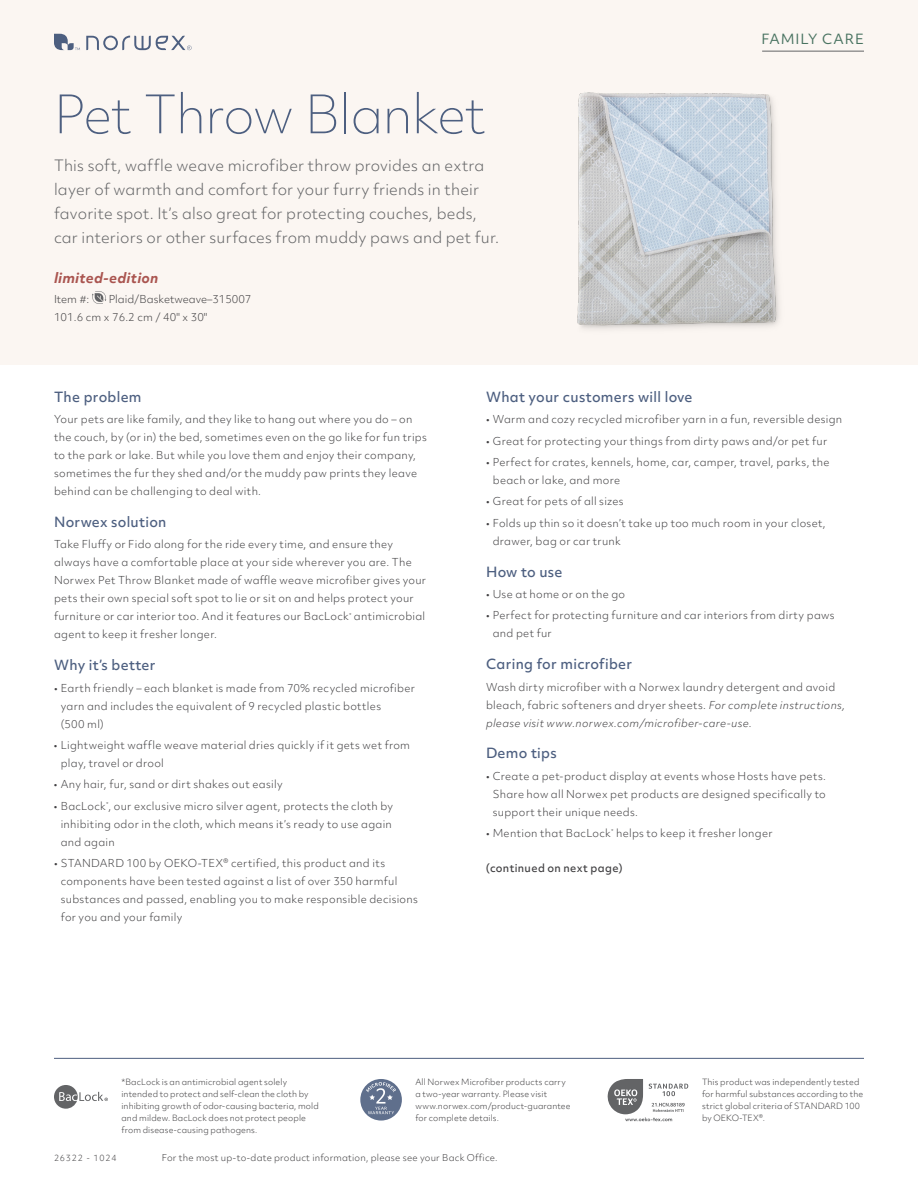
<style>
.page{position:relative;width:918px;height:1188px;background:#fff}
.page>*{position:absolute;margin:0;border:0;box-sizing:border-box;transform-origin:0 0}
.t1{font:100 51px "Objektiv Mk 2";letter-spacing:-.02em;color:#4d5f80}
.t2{font:300 15px/24px "Objektiv Mk 2";letter-spacing:.015em;color:#636466}
.t3{font:500 13.5px "Objektiv Mk 2";letter-spacing:.02em;color:#4d5f80}
.t4{font:italic 700 13.5px "Objektiv Mk 2";letter-spacing:.02em;color:#aa5550}
.t5{font:13.5px "Objektiv Mk 2";letter-spacing:.065em;color:#497361}
.t6{font:300 10.5px/18px "Objektiv Mk 2";letter-spacing:.03em;color:#414042}
.t7{font:300 10.5px/18px "Objektiv Mk 2";color:#414042}
.t8{font:500 10.5px "Objektiv Mk 2";letter-spacing:.035em;color:#414042}
.t9{font:300 9px "Objektiv Mk 2";letter-spacing:.02em;color:#414042}
.t10{font:300 8.25px/12px "Objektiv Mk 2";letter-spacing:.015em;color:#414042}
.t11{font:300 8.25px "Objektiv Mk 2";letter-spacing:.1em;color:#414042}
.s1{font-style:italic}
</style>
<div class="page">
<div style="left:0;top:0;width:918px;height:364px;background:#fbf6f2"></div>
<img style="left:577px;top:92px;width:202px;height:237px">
<svg style="left:86px;top:36px;width:106px;height:14px"></svg>
<svg style="left:54px;top:34px;width:26px;height:16px"></svg>
<hr style="left:54px;top:1058px;width:810px;height:1px;background:#4d5f80">
<svg style="left:92px;top:291px;width:14px;height:13px"></svg>
<hr style="left:762px;top:51px;width:102px;height:1px;background:#636466">
<svg style="left:360px;top:1079px;width:42px;height:42px"></svg>
<svg style="left:366px;top:1082px;width:30px;height:32px"></svg>
<svg style="left:607px;top:1079px;width:81px;height:42px"></svg>
<svg style="left:54px;top:1085px;width:54px;height:24px"></svg>
<h1 class="t1" style="left:54px;top:79px;width:434px">Pet Throw Blanket</h1>
<p class="t2" style="left:54px;top:153px;width:447px">This soft, waffle weave microfiber throw provides an extra layer of warmth and comfort for your furry friends in their favorite spot. It’s also great for protecting couches, beds, car interiors or other surfaces from muddy paws and pet fur.</p>
<p class="t4" style="left:54px;top:269px;width:106px">limited-edition</p>
<p class="t6" style="left:54px;top:290px;width:37px">Item #:</p>
<p class="t7" style="left:54px;top:290px;width:199px;text-indent:55px">Plaid/Basketweave–315007<br>101.6 cm x 76.2 cm / 40" x 30"</p>
<p class="t5" style="left:761px;top:30px;width:104px">FAMILY CARE</p>
<p class="t3" style="left:54px;top:387px;width:89px">The problem</p>
<p class="t6" style="left:54px;top:410px;width:374px">Your pets are like family, and they like to hang out where you do – on the couch, by (or in) the bed, sometimes even on the go like for fun trips to the park or lake. But while you love them and enjoy their company, sometimes the fur they shed and/or the muddy paw prints they leave behind can be challenging to deal with.</p>
<p class="t3" style="left:54px;top:513px;width:114px">Norwex solution</p>
<p class="t6" style="left:54px;top:535px;width:374px">Take Fluffy or Fido along for the ride every time, and ensure they always have a comfortable place at your side wherever you are. The Norwex Pet Throw Blanket made of waffle weave microfiber gives your pets their own special soft spot to lie or sit on and helps protect your furniture or car interior too. And it features our BacLock<sup>*</sup> antimicrobial agent to keep it fresher longer.</p>
<p class="t3" style="left:54px;top:656px;width:103px">Why it’s better</p>
<p class="t6" style="left:61px;top:679px;width:356px;text-indent:-7px">• Earth friendly – each blanket is made from 70% recycled microfiber yarn and includes the equivalent of 9 recycled plastic bottles<br>(500 ml)</p>
<p class="t6" style="left:61px;top:736px;width:351px;text-indent:-7px">• Lightweight waffle weave material dries quickly if it gets wet from play, travel or drool</p>
<p class="t6" style="left:54px;top:775px;width:230px">• Any hair, fur, sand or dirt shakes out easily</p>
<p class="t6" style="left:61px;top:797px;width:334px;text-indent:-7px">• BacLock<sup>*</sup>, our exclusive micro silver agent, protects the cloth by inhibiting odor in the cloth, which means it’s ready to use again and again</p>
<p class="t6" style="left:61px;top:854px;width:359px;text-indent:-7px">• STANDARD 100 by OEKO-TEX® certified, this product and its components have been tested against a list of over 350 harmful substances and passed, enabling you to make responsible decisions for you and your family</p>
<p class="t3" style="left:486px;top:387px;width:208px">What your customers will love</p>
<p class="t6" style="left:486px;top:410px;width:358px">• Warm and cozy recycled microfiber yarn in a fun, reversible design</p>
<p class="t6" style="left:486px;top:432px;width:343px">• Great for protecting your things from dirty paws and/or pet fur</p>
<p class="t6" style="left:493px;top:453px;width:338px;text-indent:-7px">• Perfect for crates, kennels, home, car, camper, travel, parks, the beach or lake, and more</p>
<p class="t6" style="left:486px;top:492px;width:139px">• Great for pets of all sizes</p>
<p class="t6" style="left:493px;top:514px;width:335px;text-indent:-7px">• Folds up thin so it doesn’t take up too much room in your closet, drawer, bag or car trunk</p>
<p class="t3" style="left:486px;top:562px;width:78px">How to use</p>
<p class="t6" style="left:486px;top:585px;width:141px">• Use at home or on the go</p>
<p class="t6" style="left:493px;top:606px;width:344px;text-indent:-7px">• Perfect for protecting furniture and car interiors from dirty paws and pet fur</p>
<p class="t3" style="left:486px;top:655px;width:148px">Caring for microfiber</p>
<p class="t6" style="left:486px;top:678px;width:361px">Wash dirty microfiber with a Norwex laundry detergent and avoid bleach, fabric softeners and dryer sheets. <span class="s1">For complete instructions, please visit www.norwex.com/microfiber-care-use.</span></p>
<p class="t3" style="left:486px;top:744px;width:72px">Demo tips</p>
<p class="t6" style="left:493px;top:767px;width:335px;text-align:justify;text-indent:-7px">• Create a pet-product display at events whose Hosts have pets.<br>Share how all Norwex pet products are designed specifically to support their unique needs.</p>
<p class="t6" style="left:486px;top:824px;width:288px">• Mention that BacLock<sup>*</sup> helps to keep it fresher longer</p>
<p class="t8" style="left:486px;top:861px;width:138px">(continued on next page)</p>
<p class="t10" style="left:122px;top:1076px;width:199px">*BacLock is an antimicrobial agent solely intended to protect and self-clean the cloth by inhibiting growth of odor-causing bacteria, mold and mildew. BacLock does not protect people from disease-causing pathogens.</p>
<p class="t10" style="left:415px;top:1076px;width:157px">All Norwex Microfiber products carry a two-year warranty. Please visit www.norwex.com/product-guarantee for complete details.</p>
<p class="t10" style="left:702px;top:1076px;width:163px">This product was independently tested for harmful substances according to the strict global criteria of STANDARD 100 by OEKO-TEX®.</p>
<p class="t11" style="left:54px;top:1152px;width:64px">26322 - 1024</p>
<p class="t9" style="left:162px;top:1151px;width:337px">For the most up-to-date product information, please see your Back Office.</p>
</div>
